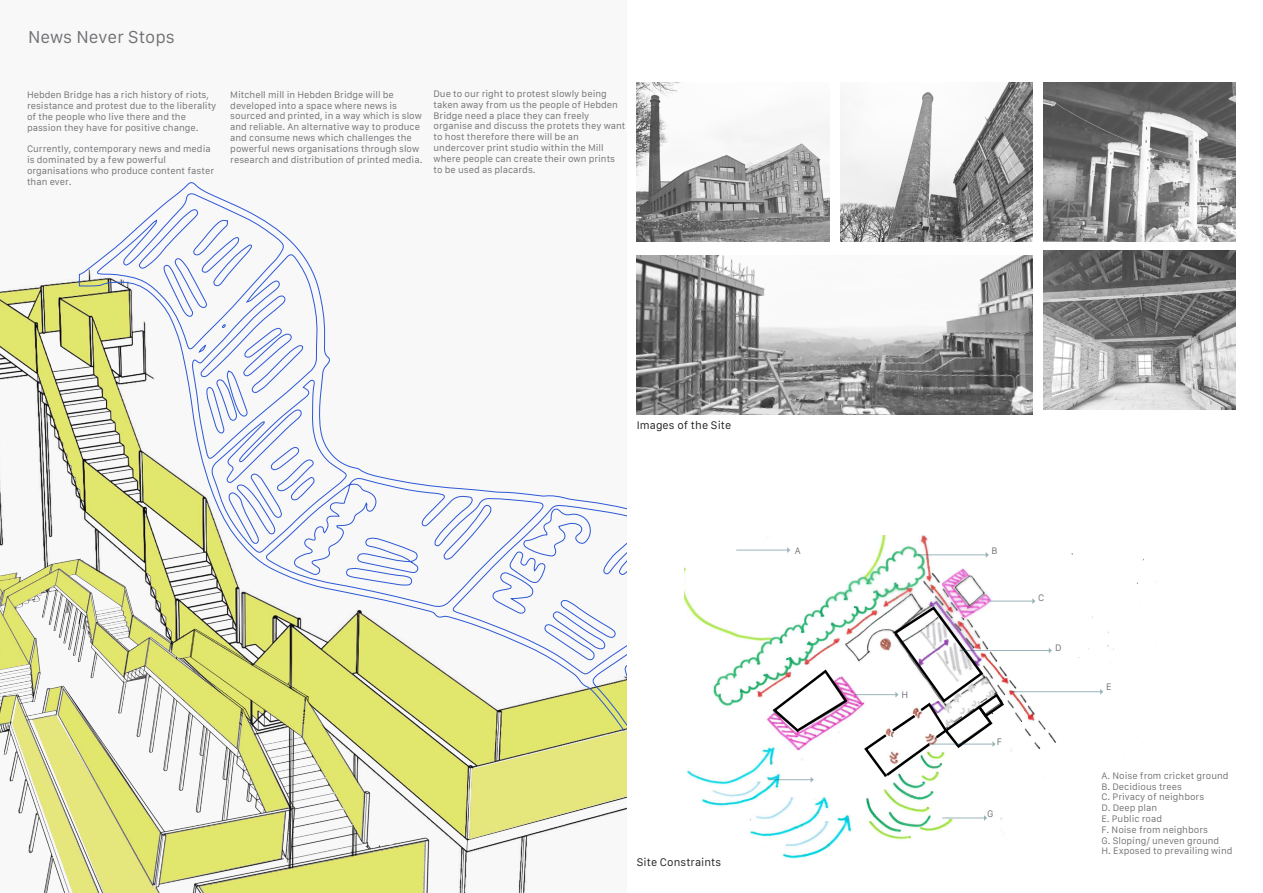
<style>
.page{position:relative;width:1263px;height:893px;background:#fff}
.page>*{position:absolute;margin:0;border:0;box-sizing:border-box;transform-origin:0 0}
.general_text{font:16.5px "Galvji";color:#717275}
.annotations{font:10.5px "Galvji";letter-spacing:.005em;color:#231f20}
.list{font:9px/10.8px "Galvji";color:#717275}
</style>
<div class="page">
<img style="left:684px;top:535px;width:472px;height:324px">
<svg style="left:771px;top:668px;width:78px;height:66px"></svg>
<hr style="left:1012px;top:691px;width:88px;height:1px;background:#1c5667">
<svg style="left:1100px;top:689px;width:3px;height:6px"></svg>
<hr style="left:918px;top:554px;width:68px;height:1px;background:#1c5667">
<svg style="left:986px;top:552px;width:3px;height:6px"></svg>
<hr style="left:942px;top:818px;width:42px;height:1px;background:#1c5667">
<svg style="left:984px;top:815px;width:3px;height:6px"></svg>
<hr style="left:736px;top:550px;width:51px;height:1px;background:#1c5667">
<svg style="left:787px;top:547px;width:3px;height:6px"></svg>
<hr style="left:990px;top:601px;width:43px;height:1px;background:#1c5667">
<svg style="left:1032px;top:598px;width:3px;height:6px"></svg>
<hr style="left:768px;top:779px;width:43px;height:1px;background:#1c5667">
<svg style="left:811px;top:777px;width:3px;height:6px"></svg>
<hr style="left:855px;top:694px;width:41px;height:1px;background:#1c5667">
<svg style="left:862px;top:605px;width:144px;height:174px"></svg>
<hr style="left:959px;top:650px;width:90px;height:1px;background:#1c5667">
<svg style="left:1049px;top:648px;width:3px;height:5px"></svg>
<img style="left:637px;top:82px;width:192px;height:160px">
<img style="left:840px;top:82px;width:193px;height:160px">
<img style="left:637px;top:255px;width:396px;height:159px">
<img style="left:1043px;top:82px;width:193px;height:160px">
<img style="left:1043px;top:250px;width:193px;height:160px">
<svg style="left:0;top:182px;width:626px;height:711px"></svg>
<p class="general_text" style="left:28px;top:27px;width:148px">News Never Stops</p>
<p class="list" style="left:27px;top:90px;width:191px">Hebden Bridge has a rich history of riots, resistance and protest due to the liberality of the people who live there and the</p>
<p class="list" style="left:27px;top:122px;width:173px">passion they have for positive change.</p>
<p class="list" style="left:27px;top:144px;width:185px">Currently, contemporary news and media is dominated by a few powerful</p>
<p class="list" style="left:27px;top:166px;width:189px">organisations who produce content faster than ever.</p>
<p class="list" style="left:230px;top:89px;width:194px">Mitchell mill in Hebden Bridge will be developed into a space where news is sourced and printed, in a way which is slow and reliable. An alternative way to produce and consume news which challenges the powerful news organisations through slow research and distribution of printed media.</p>
<p class="list" style="left:433px;top:89px;width:186px">Due to our right to protest slowly being taken away from us the people of Hebden<br>Bridge need a place they can freely</p>
<p class="list" style="left:433px;top:121px;width:193px">organise and discuss the protets they want to host therefore there will be an</p>
<p class="list" style="left:433px;top:143px;width:183px">undercover print studio within the Mill where people can create their own prints to be used as placards.</p>
<p class="annotations" style="left:637px;top:420px;width:96px">Images of the Site</p>
<p class="annotations" style="left:637px;top:856px;width:86px">Site Constraints</p>
<p class="list" style="left:795px;top:545px;width:7px">A</p>
<p class="list" style="left:991px;top:545px;width:8px">B</p>
<p class="list" style="left:901px;top:690px;width:8px">H</p>
<p class="list" style="left:997px;top:736px;width:7px">F</p>
<p class="list" style="left:987px;top:809px;width:8px">G</p>
<p class="list" style="left:1038px;top:593px;width:8px">C</p>
<p class="list" style="left:1055px;top:643px;width:8px">D</p>
<p class="list" style="left:1106px;top:682px;width:7px">E</p>
<p class="list" style="left:1101px;top:770px;width:129px">A. Noise from cricket ground</p>
<p class="list" style="left:1101px;top:781px;width:82px">B. Decidious trees</p>
<p class="list" style="left:1101px;top:792px;width:104px">C. Privacy of neighbors</p>
<p class="list" style="left:1101px;top:803px;width:57px">D. Deep plan</p>
<p class="list" style="left:1101px;top:814px;width:62px">E. Public road</p>
<p class="list" style="left:1101px;top:824px;width:108px">F. Noise from neighbors</p>
<p class="list" style="left:1101px;top:835px;width:119px">G. Sloping/ uneven ground</p>
<p class="list" style="left:1101px;top:846px;width:133px">H. Exposed to prevailing wind</p>
</div>
